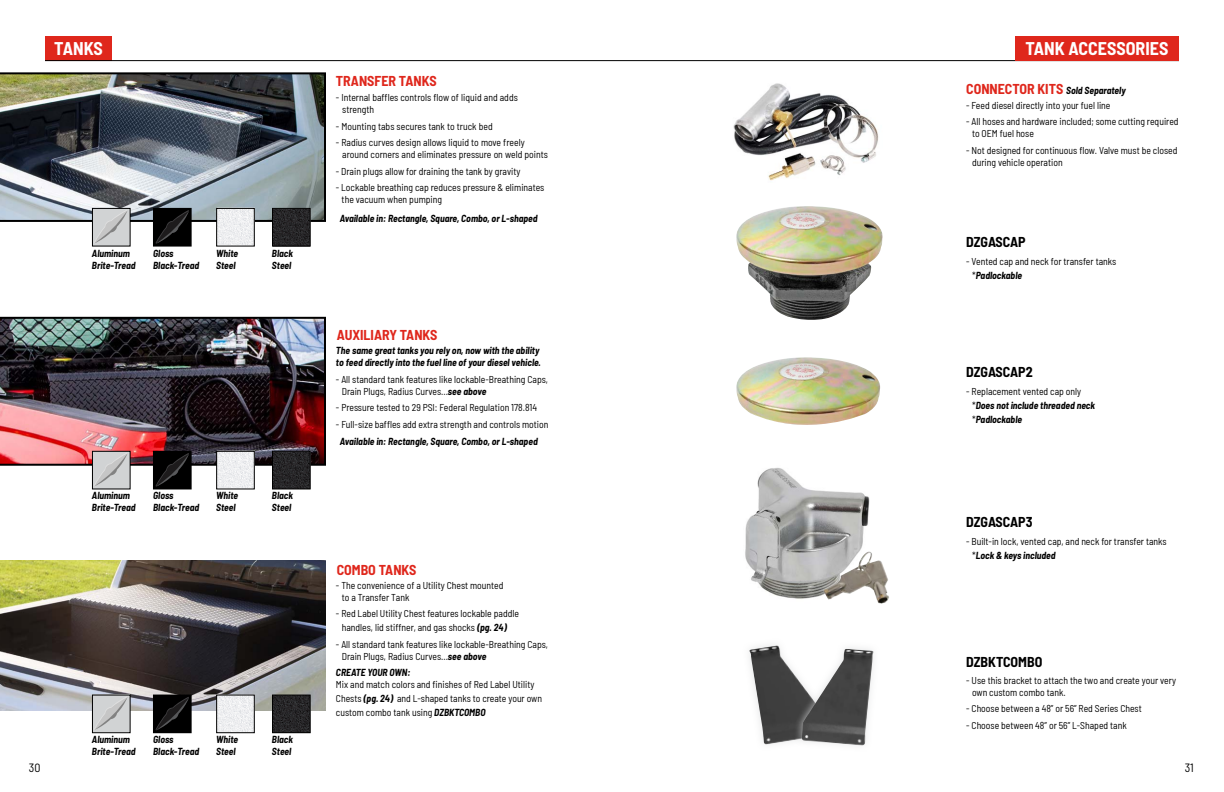
<style>
.page{position:relative;width:1224px;height:792px;background:#fff}
.page>*{position:absolute;margin:0;border:0;box-sizing:border-box;transform-origin:0 0}
.t1{font:700 semi-condensed 18px "Barlow";color:#fff}
.t2{font:700 semi-condensed 14px "Barlow";color:#df271c}
.t3{font:700 semi-condensed 14px "Barlow";color:#000}
.t4{font:semi-condensed 12px "Barlow";color:#000}
.t5{font:semi-condensed 10px/12px "Barlow";color:#000}
.t6{font:italic 700 semi-condensed 10px/12px "Barlow";color:#000}
.s1{font-style:normal;font-size:14px;color:#df271c}
.s2{font-weight:700;font-style:italic}
.s3{font-weight:400;font-style:normal}
</style>
<div class="page">
<img style="left:0;top:561px;width:326px;height:149px">
<img style="left:0;top:72px;width:326px;height:150px">
<img style="left:0;top:317px;width:326px;height:149px">
<div style="left:45px;top:36px;width:66px;height:24px;background:#df271c"></div>
<hr style="left:45px;top:60px;width:1134px;height:1px;background:#000">
<img style="left:218px;top:210px;width:35px;height:35px">
<div style="left:216px;top:208px;width:39px;height:39px;border:1px solid #000"></div>
<img style="left:218px;top:453px;width:35px;height:34px">
<div style="left:216px;top:451px;width:39px;height:38px;border:1px solid #000"></div>
<img style="left:218px;top:697px;width:35px;height:34px">
<div style="left:216px;top:695px;width:39px;height:38px;border:1px solid #000"></div>
<div style="left:92px;top:208px;width:38px;height:38px;background:#d1d3d4"></div>
<svg style="left:95px;top:210px;width:32px;height:33px"></svg>
<div style="left:92px;top:208px;width:39px;height:39px;border:1px solid #000"></div>
<div style="left:92px;top:451px;width:38px;height:37px;background:#d1d3d4"></div>
<svg style="left:95px;top:453px;width:32px;height:33px"></svg>
<div style="left:92px;top:451px;width:39px;height:38px;border:1px solid #000"></div>
<div style="left:92px;top:695px;width:38px;height:37px;background:#d1d3d4"></div>
<svg style="left:95px;top:697px;width:33px;height:33px"></svg>
<div style="left:92px;top:695px;width:39px;height:38px;border:1px solid #000"></div>
<img style="left:274px;top:210px;width:35px;height:35px">
<div style="left:272px;top:208px;width:39px;height:39px;border:1px solid #000"></div>
<img style="left:274px;top:453px;width:35px;height:34px">
<div style="left:272px;top:451px;width:39px;height:38px;border:1px solid #000"></div>
<img style="left:274px;top:697px;width:35px;height:34px">
<div style="left:272px;top:695px;width:39px;height:38px;border:1px solid #000"></div>
<div style="left:153px;top:208px;width:38px;height:38px;background:#000"></div>
<svg style="left:156px;top:210px;width:33px;height:34px"></svg>
<div style="left:153px;top:208px;width:39px;height:39px;border:1px solid #000"></div>
<div style="left:153px;top:451px;width:38px;height:38px;background:#000"></div>
<svg style="left:156px;top:453px;width:33px;height:34px"></svg>
<div style="left:153px;top:451px;width:39px;height:38px;border:1px solid #000"></div>
<div style="left:153px;top:695px;width:38px;height:38px;background:#000"></div>
<svg style="left:156px;top:697px;width:33px;height:33px"></svg>
<div style="left:153px;top:695px;width:39px;height:38px;border:1px solid #000"></div>
<div style="left:1016px;top:36px;width:163px;height:24px;background:#df271c"></div>
<img style="left:733px;top:83px;width:146px;height:98px">
<img style="left:745px;top:468px;width:125px;height:131px">
<svg style="left:809px;top:539px;width:61px;height:60px"></svg>
<img style="left:824px;top:552px;width:65px;height:52px">
<img style="left:736px;top:206px;width:147px;height:114px">
<img style="left:736px;top:357px;width:144px;height:68px">
<svg style="left:749px;top:645px;width:113px;height:100px"></svg>
<img style="left:802px;top:649px;width:72px;height:97px">
<h1 class="t1" style="left:54px;top:35px;width:50px">TANKS</h1>
<h1 class="t1" style="left:1025px;top:35px;width:144px">TANK ACCESSORIES</h1>
<h2 class="t2" style="left:336px;top:71px;width:102px">TRANSFER TANKS</h2>
<p class="t5" style="left:342px;top:91px;width:177px;text-indent:-6px">- Internal baffles controls flow of liquid and adds strength</p>
<p class="t5" style="left:336px;top:119px;width:158px">- Mounting tabs secures tank to truck bed</p>
<p class="t5" style="left:342px;top:136px;width:207px;text-indent:-6px">- Radius curves design allows liquid to move freely around corners and eliminates pressure on weld points</p>
<p class="t5" style="left:336px;top:164px;width:186px">- Drain plugs allow for draining the tank by gravity</p>
<p class="t5" style="left:342px;top:181px;width:204px;text-indent:-6px">- Lockable breathing cap reduces pressure &amp; eliminates the vacuum when pumping</p>
<p class="t6" style="left:966px;top:84px;width:161px"><span class="s1">CONNECTOR KITS</span> Sold Separately</p>
<p class="t5" style="left:966px;top:98px;width:146px">- Feed diesel directly into your fuel line</p>
<p class="t5" style="left:972px;top:115px;width:208px;text-indent:-6px">- All hoses and hardware included; some cutting required to OEM fuel hose</p>
<p class="t5" style="left:972px;top:143px;width:207px;text-indent:-6px">- Not designed for continuous flow. Valve must be closed during vehicle operation</p>
<p class="t6" style="left:340px;top:212px;width:199px">Available in: Rectangle, Square, Combo, or L-shaped</p>
<p class="t6" style="left:92px;top:246px;width:45px">Aluminum<br>Brite-Tread</p>
<p class="t6" style="left:153px;top:246px;width:48px">Gloss<br>Black-Tread</p>
<p class="t6" style="left:216px;top:246px;width:24px">White<br>Steel</p>
<p class="t6" style="left:272px;top:246px;width:23px">Black<br>Steel</p>
<h2 class="t3" style="left:966px;top:232px;width:61px">DZGASCAP</h2>
<p class="t5" style="left:972px;top:253px;width:146px;line-height:14px;text-indent:-6px">- Vented cap and neck for transfer tanks *<span class="s2">Padlockable</span></p>
<h2 class="t2" style="left:337px;top:325px;width:102px">AUXILIARY TANKS</h2>
<p class="t6" style="left:336px;top:344px;width:206px">The same great tanks you rely on, now with the ability to feed directly into the fuel line of your diesel vehicle.</p>
<p class="t5" style="left:342px;top:372px;width:208px;text-indent:-6px">- All standard tank features like lockable-Breathing Caps,<br>Drain Plugs, Radius Curves...<span class="s2">see above</span></p>
<p class="t5" style="left:336px;top:401px;width:203px">- Pressure tested to 29 PSI: Federal Regulation 178.814</p>
<p class="t5" style="left:336px;top:417px;width:214px">- Full-size baffles add extra strength and controls motion</p>
<h2 class="t3" style="left:966px;top:362px;width:68px">DZGASCAP2</h2>
<p class="t6" style="left:972px;top:384px;width:125px;line-height:14px;text-indent:-6px"><span class="s3">- Replacement vented cap only *</span>Does not include threaded neck <span class="s3">*</span>Padlockable</p>
<p class="t6" style="left:340px;top:435px;width:199px">Available in: Rectangle, Square, Combo, or L-shaped</p>
<p class="t6" style="left:92px;top:489px;width:45px">Aluminum<br>Brite-Tread</p>
<p class="t6" style="left:153px;top:489px;width:48px">Gloss<br>Black-Tread</p>
<p class="t6" style="left:216px;top:489px;width:24px">White<br>Steel</p>
<p class="t6" style="left:272px;top:489px;width:23px">Black<br>Steel</p>
<h2 class="t3" style="left:966px;top:512px;width:68px">DZGASCAP3</h2>
<p class="t5" style="left:972px;top:534px;width:196px;line-height:14px;text-indent:-6px">- Built-in lock, vented cap, and neck for transfer tanks *<span class="s2">Lock &amp; keys included</span></p>
<h2 class="t2" style="left:337px;top:559px;width:81px">COMBO TANKS</h2>
<p class="t5" style="left:342px;top:579px;width:163px;text-indent:-6px">- The convenience of a Utility Chest mounted to a Transfer Tank</p>
<p class="t5" style="left:342px;top:606px;width:179px;line-height:14px;text-indent:-6px">- Red Label Utility Chest features lockable paddle handles, lid stiffner, and gas shocks <span class="s2">(pg. 24)</span></p>
<p class="t5" style="left:342px;top:638px;width:208px;text-indent:-6px">- All standard tank features like lockable-Breathing Caps,<br>Drain Plugs, Radius Curves...<span class="s2">see above</span></p>
<p class="t6" style="left:336px;top:666px;width:76px">CREATE YOUR OWN:</p>
<p class="t5" style="left:336px;top:677px;width:208px;line-height:14px">Mix and match colors and finishes of Red Label Utility<br>Chests <span class="s2">(pg. 24)</span> and L-shaped tanks to create your own custom combo tank using <span class="s2">DZBKTCOMBO</span></p>
<h2 class="t3" style="left:966px;top:652px;width:78px">DZBKTCOMBO</h2>
<p class="t5" style="left:972px;top:674px;width:206px;text-indent:-6px">- Use this bracket to attach the two and create your very own custom combo tank.</p>
<p class="t5" style="left:966px;top:702px;width:177px">- Choose between a 48” or 56” Red Series Chest</p>
<p class="t5" style="left:966px;top:719px;width:162px">- Choose between 48” or 56” L-Shaped tank</p>
<p class="t6" style="left:92px;top:733px;width:45px">Aluminum<br>Brite-Tread</p>
<p class="t6" style="left:153px;top:733px;width:48px">Gloss<br>Black-Tread</p>
<p class="t6" style="left:216px;top:733px;width:24px">White<br>Steel</p>
<p class="t6" style="left:272px;top:733px;width:23px">Black<br>Steel</p>
<p class="t4" style="left:29px;top:759px;width:13px">30</p>
<p class="t4" style="left:1185px;top:759px;width:10px">31</p>
</div>
